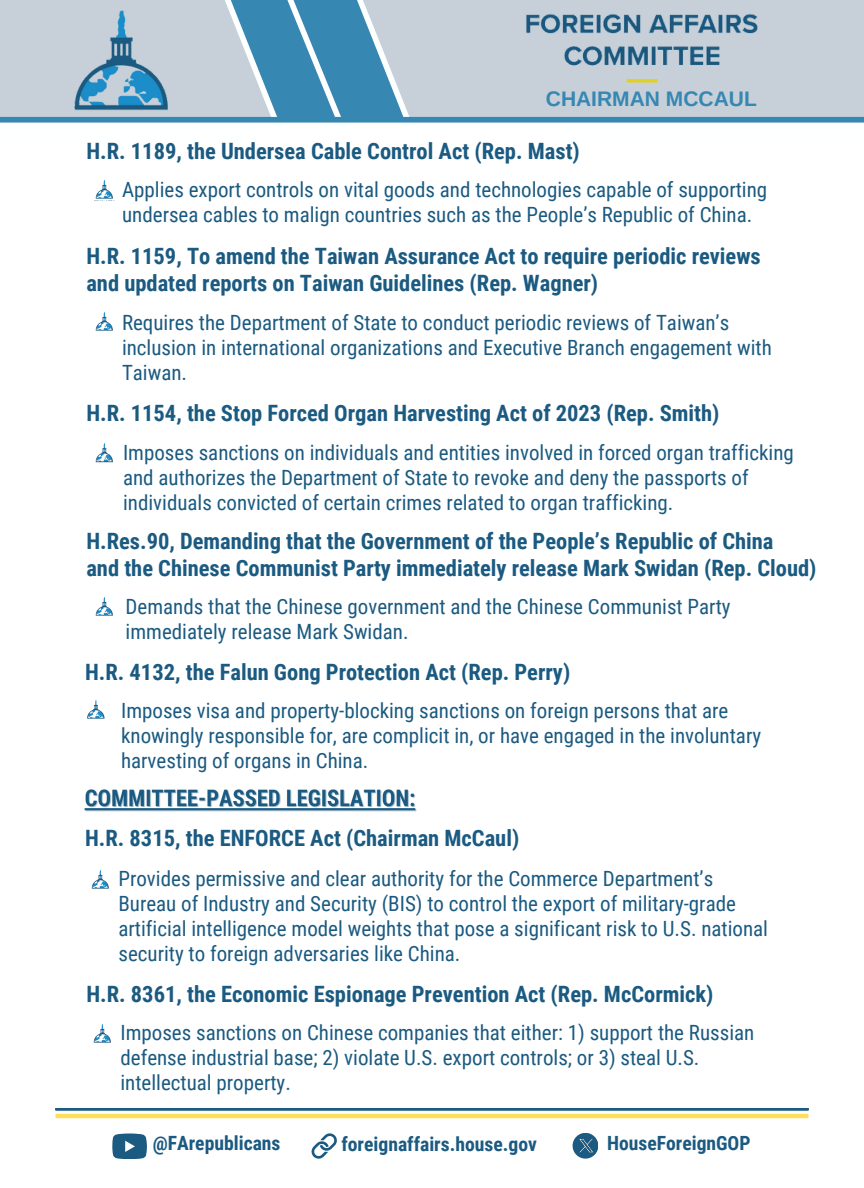
<style>
.page{position:relative;width:864px;height:1188px;background:#fff}
.page>*{position:absolute;margin:0;border:0;box-sizing:border-box;transform-origin:0 0}
.t1{font:700 22.5px/27px "Roboto Condensed";color:#1b5a81}
.t2{font:21px/25px "Roboto Condensed";color:#1b5a81}
.t3{font:700 21px "Arimo";color:#3687b2}
.t4{font:700 19.65px "Roboto Condensed";color:#1b5a81}
</style>
<div class="page">
<div style="left:357px;top:0;width:507px;height:129px;background:#c7d0d8"></div>
<img style="left:526px;top:14px;width:232px;height:69px">
<img style="left:0;top:0;width:199px;height:117px">
<svg style="left:199px;top:0;width:249px;height:117px"></svg>
<div style="left:5px;top:118px;width:851px;height:27px;background:#feffff"></div>
<div style="left:0;top:117px;width:864px;height:6px;background:#3687b2"></div>
<hr style="left:56px;top:1108px;width:752px;height:2px;background:#1b5a81">
<hr style="left:56px;top:1114px;width:752px;height:4px;background:#ffde59">
<svg style="left:112px;top:1133px;width:35px;height:26px"></svg>
<img style="left:573px;top:1133px;width:25px;height:26px">
<svg style="left:311px;top:1133px;width:26px;height:26px"></svg>
<img style="left:95px;top:180px;width:18px;height:19px">
<img style="left:95px;top:312px;width:18px;height:19px">
<img style="left:95px;top:443px;width:18px;height:20px">
<img style="left:95px;top:597px;width:18px;height:19px">
<img style="left:91px;top:870px;width:18px;height:19px">
<img style="left:84px;top:789px;width:333px;height:23px">
<img style="left:87px;top:700px;width:18px;height:19px">
<img style="left:93px;top:1024px;width:18px;height:19px">
<h3 class="t3" style="left:546px;top:87px;width:213px">CHAIRMAN MCCAUL</h3>
<h2 class="t1" style="left:86px;top:138px;width:495px">H.R. 1189, the Undersea Cable Control Act (Rep. Mast)</h2>
<p class="t2" style="left:122px;top:177px;width:647px">Applies export controls on vital goods and technologies capable of supporting undersea cables to malign countries such as the People’s Republic of China.</p>
<p class="t1" style="left:86px;top:243px;width:676px">H.R. 1159, To amend the Taiwan Assurance Act to require periodic reviews and updated reports on Taiwan Guidelines (Rep. Wagner)</p>
<p class="t2" style="left:122px;top:310px;width:651px">Requires the Department of State to conduct periodic reviews of Taiwan’s inclusion in international organizations and Executive Branch engagement with<br>Taiwan.</p>
<p class="t1" style="left:86px;top:400px;width:635px">H.R. 1154, the Stop Forced Organ Harvesting Act of 2023 (Rep. Smith)</p>
<p class="t2" style="left:123px;top:440px;width:672px">Imposes sanctions on individuals and entities involved in forced organ trafficking and authorizes the Department of State to revoke and deny the passports of individuals convicted of certain crimes related to organ trafficking.</p>
<p class="t1" style="left:86px;top:528px;width:732px">H.Res.90, Demanding that the Government of the People’s Republic of China<br>and the Chinese Communist Party immediately release Mark Swidan (Rep. Cloud)</p>
<p class="t2" style="left:126px;top:594px;width:606px">Demands that the Chinese government and the Chinese Communist Party immediately release Mark Swidan.</p>
<p class="t1" style="left:85px;top:659px;width:487px">H.R. 4132, the Falun Gong Protection Act (Rep. Perry)</p>
<p class="t2" style="left:121px;top:698px;width:642px">Imposes visa and property-blocking sanctions on foreign persons that are knowingly responsible for, are complicit in, or have engaged in the involuntary harvesting of organs in China.</p>
<h2 class="t1" style="left:85px;top:825px;width:436px">H.R. 8315, the ENFORCE Act (Chairman McCaul)</h2>
<p class="t2" style="left:118px;top:867px;width:651px">Provides permissive and clear authority for the Commerce Department’s Bureau of Industry and Security (BIS) to control the export of military-grade artificial intelligence model weights that pose a significant risk to U.S. national security to foreign adversaries like China.</p>
<p class="t1" style="left:86px;top:981px;width:629px">H.R. 8361, the Economic Espionage Prevention Act (Rep. McCormick)</p>
<h2 class="t2" style="left:120px;top:1021px;width:635px">Imposes sanctions on Chinese companies that either: 1) support the Russian defense industrial base; 2) violate U.S. export controls; or 3) steal U.S. intellectual property.</h2>
<p class="t4" style="left:153px;top:1132px;width:129px">@FArepublicans</p>
<h2 class="t4" style="left:341px;top:1133px;width:197px">foreignaffairs.house.gov</h2>
<p class="t4" style="left:607px;top:1132px;width:145px">HouseForeignGOP</p>
</div>
